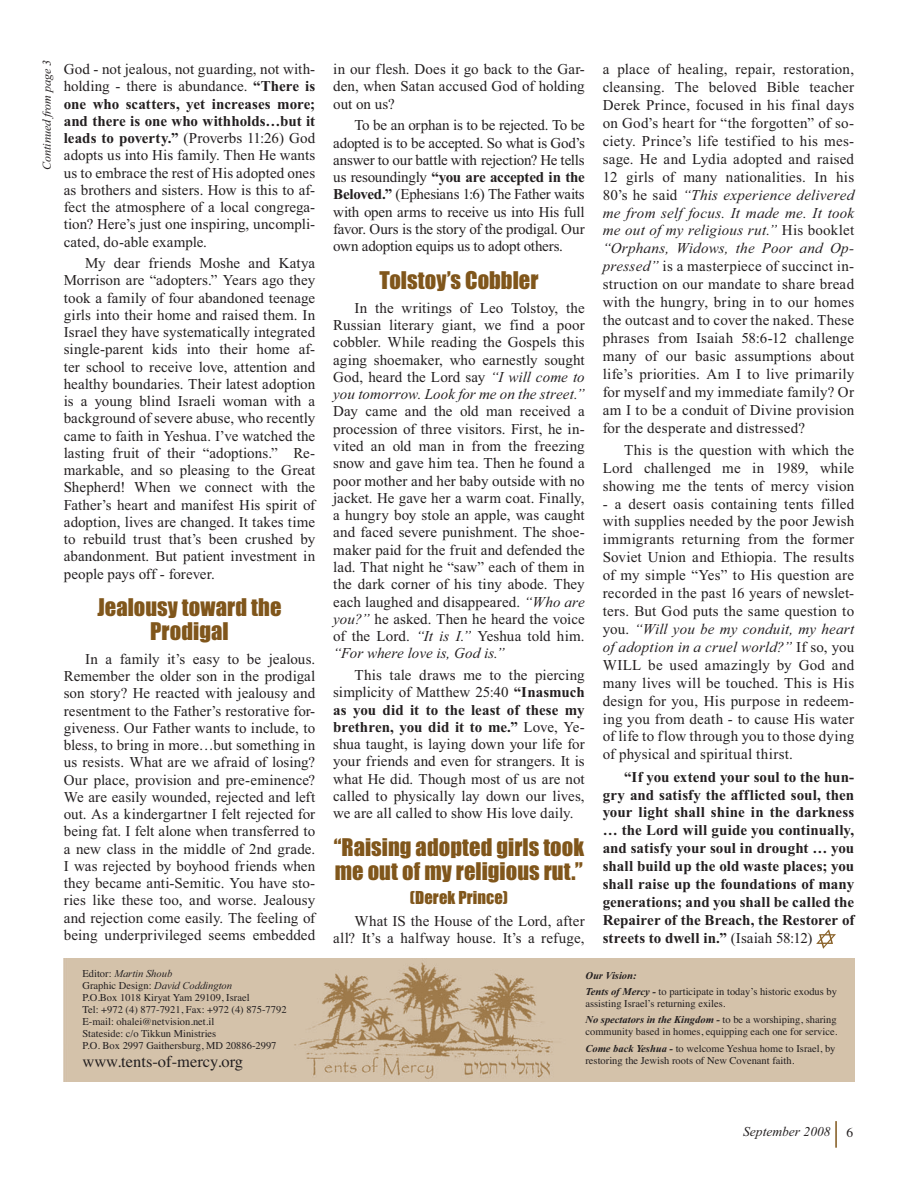
<style>
.page{position:relative;width:918px;height:1188px;background:#fff}
.page>*{position:absolute;margin:0;border:0;box-sizing:border-box;transform-origin:0 0}
.t1{font:22.5px/24px "Impact";color:#80561b;text-align:center}
.t2{font:16.5px "Times";color:#231f20}
.t3{font:16.5px "Impact";letter-spacing:.005em;color:#80561b}
.t4{font:15px/17.2px "Times New Roman";letter-spacing:.005em;color:#231f20;text-align:justify}
.t5{font:700 15px/17.9px "Times New Roman";color:#231f20;text-align:justify}
.t6{font:italic 13.5px "Times New Roman";color:#231f20}
.t7{font:italic 12px "Times New Roman";color:#231f20}
.t8{font:10.5px/12px "Times";color:#231f20}
.t9{font:italic 700 10.5px "Times New Roman";color:#231f20}
.t10{font:italic 10.5px/12px "Times New Roman";color:#231f20}
.s1{font-weight:700}
.s2{font-family:"Times";font-style:normal}
.s3{font-style:italic}
.s4{font-weight:400}
.s5{font-family:"Times New Roman";font-weight:700;font-style:italic}
.s6{font-family:"Times";font-weight:400;font-style:normal}
</style>
<div class="page">
<hr style="left:835px;top:1121px;width:2px;height:27px;background:#80561b">
<img style="left:64px;top:958px;width:791px;height:124px">
<svg style="left:816px;top:929px;width:20px;height:20px"></svg>
<p class="t7" style="left:42px;top:170px;width:112px;rotate:-90deg">Continued from page 3</p>
<p class="t4" style="left:64px;top:62px;width:253px">God - not jealous, not guarding, not with&shy;holding - there is abundance. <span class="s1">“There is one who scatters, yet increases more; and there is one who withholds…but it leads to poverty.”</span> (Proverbs 11:26) God adopts us into His family. Then He wants us to embrace the rest of His adopted ones as brothers and sisters. How is this to af&shy;fect the atmosphere of a local congrega&shy;tion? Here’s just one inspiring, uncompli&shy;cated, do-able example.</p>
<p class="t4" style="left:64px;top:256px;width:253px;text-indent:21px">My dear friends Moshe and Katya Morrison are “adopters.” Years ago they took a family of four abandoned teenage girls into their home and raised them. In Israel they have systematically integrated single-parent kids into their home af&shy;ter school to receive love, attention and healthy boundaries. Their latest adoption is a young blind Israeli woman with a background of severe abuse, who recently came to faith in Yeshua. I’ve watched the lasting fruit of their “adoptions.” Re&shy;markable, and so pleasing to the Great Shepherd! When we connect with the Father’s heart and manifest His spirit of adoption, lives are changed. It takes time to rebuild trust that’s been crushed by abandonment. But patient investment in people pays off - forever.</p>
<h1 class="t1" style="left:97px;top:597px;width:186px">Jealousy toward the<br>Prodigal</h1>
<p class="t4" style="left:64px;top:652px;width:253px;text-indent:21px">In a family it’s easy to be jealous.<br>Remember the older son in the prodigal son story? He reacted with jealousy and resentment to the Father’s restorative for&shy;giveness. Our Father wants to include, to bless, to bring in more…but something in us resists. What are we afraid of losing?<br>Our place, provision and pre-eminence?<br>We are easily wounded, rejected and left out. As a kindergartner I felt rejected for being fat. I felt alone when transferred to a new class in the middle of 2nd grade.<br>I was rejected by boyhood friends when they became anti-Semitic. You have sto&shy;ries like these too, and worse. Jealousy and rejection come easily. The feeling of being underprivileged seems embedded</p>
<p class="t10" style="left:82px;top:968px;width:151px"><span class="s2">Editor:</span> Martin Shoub<br><span class="s2">Graphic Design:</span> David Coddington</p>
<p class="t8" style="left:82px;top:992px;width:206px">P.O.Box 1018 Kiryat Yam 29109, Israel<br>Tel: +972 (4) 877-7921, Fax: +972 (4) 875-7792<br>E-mail: ohalei@netvision.net.il<br>Stateside: c/o Tikkun Ministries<br>P.O. Box 2997 Gaithersburg, MD 20886-2997</p>
<p class="t2" style="left:82px;top:1056px;width:162px">www.tents-of-mercy.org</p>
<p class="t4" style="left:333px;top:62px;width:253px">in our flesh. Does it go back to the Gar&shy;den, when Satan accused God of holding out on us?</p>
<p class="t4" style="left:333px;top:118px;width:253px;text-indent:21px">To be an orphan is to be rejected. To be adopted is to be accepted. So what is God’s answer to our battle with rejection? He tells us resoundingly <span class="s1">“you are accepted in the Beloved.”</span> (Ephesians 1:6) The Father waits with open arms to receive us into His full favor. Ours is the story of the prodigal. Our own adoption equips us to adopt others.</p>
<h1 class="t1" style="left:379px;top:269px;width:161px">Tolstoy’s Cobbler</h1>
<p class="t4" style="left:333px;top:300px;width:253px;text-indent:21px">In the writings of Leo Tolstoy, the Russian literary giant, we find a poor cobbler. While reading the Gospels this aging shoemaker, who earnestly sought God, heard the Lord say <span class="s3">“I will come to you tomorrow. Look for me on the street.”</span></p>
<p class="t4" style="left:333px;top:404px;width:253px">Day came and the old man received a procession of three visitors. First, he in&shy;vited an old man in from the freezing snow and gave him tea. Then he found a poor mother and her baby outside with no jacket. He gave her a warm coat. Finally, a hungry boy stole an apple, was caught and faced severe punishment. The shoe&shy;maker paid for the fruit and defended the lad. That night he “saw” each of them in the dark corner of his tiny abode. They each laughed and disappeared. <span class="s3">“Who are you?”</span> he asked. Then he heard the voice of the Lord. <span class="s3">“It is I.”</span> Yeshua told him. <span class="s3">“For where love is, God is.”</span></p>
<p class="t4" style="left:333px;top:668px;width:253px;text-indent:21px">This tale draws me to the piercing simplicity of Matthew 25:40 <span class="s1">“Inasmuch as you did it to the least of these my brethren, you did it to me.”</span> Love, Ye&shy;shua taught, is laying down your life for your friends and even for strangers. It is what He did. Though most of us are not called to physically lay down our lives, we are all called to show His love daily.</p>
<h1 class="t1" style="left:334px;top:836px;width:252px;text-align:left">“Raising adopted girls took me out of my religious rut.”</h1>
<p class="t3" style="left:410px;top:891px;width:100px">(Derek Prince)</p>
<p class="t4" style="left:333px;top:913px;width:253px;text-align:right">What IS the House of the Lord, after all? It’s a halfway house. It’s a refuge,</p>
<p class="t4" style="left:603px;top:62px;width:253px;line-height:17.9px">a place of healing, repair, restoration, cleansing. The beloved Bible teacher Derek Prince, focused in his final days on God’s heart for “the forgotten” of so&shy;ciety. Prince’s life testified to his mes&shy;sage. He and Lydia adopted and raised 12 girls of many nationalities. In his 80’s he said <span class="s3">“This experience delivered me from self focus. It made me. It took me out of my religious rut.”</span> His booklet <span class="s3">“Orphans, Widows, the Poor and Op&shy;pressed”</span> is a masterpiece of succinct in&shy;struction on our mandate to share bread with the hungry, bring in to our homes the outcast and to cover the naked. These phrases from Isaiah 58:6-12 challenge many of our basic assumptions about life’s priorities. Am I to live primarily for myself and my immediate family? Or am I to be a conduit of Divine provision for the desperate and distressed?</p>
<p class="t4" style="left:603px;top:442px;width:253px;line-height:17.9px;text-indent:21px">This is the question with which the Lord challenged me in 1989, while showing me the tents of mercy vision</p>
<p class="t4" style="left:603px;top:496px;width:253px;line-height:17.9px">- a desert oasis containing tents filled with supplies needed by the poor Jewish immigrants returning from the former Soviet Union and Ethiopia. The results of my simple “Yes” to His question are recorded in the past 16 years of newslet&shy;ters. But God puts the same question to you. <span class="s3">“Will you be my conduit, my heart of adoption in a cruel world?”</span> If so, you WILL be used amazingly by God and many lives will be touched. This is His design for you, His purpose in redeem&shy;ing you from death - to cause His water of life to flow through you to those dying of physical and spiritual thirst.</p>
<p class="t5" style="left:603px;top:769px;width:253px;text-indent:21px">“If you extend your soul to the hun&shy;gry and satisfy the afflicted soul, then your light shall shine in the darkness … the Lord will guide you continually, and satisfy your soul in drought … you shall build up the old waste places; you shall raise up the foundations of many generations; and you shall be called the Repairer of the Breach, the Restorer of streets to dwell in.” <span class="s4">(Isaiah 58:12)</span></p>
<p class="t9" style="left:585px;top:972px;width:53px">Our Vision:</p>
<p class="t8" style="left:585px;top:987px;width:253px"><span class="s5">Tents of Mercy -</span> to participate in today’s historic exodus by assisting Israel’s returning exiles.</p>
<p class="t9" style="left:585px;top:1016px;width:253px">No spectators in the Kingdom - <span class="s6">to be a worshiping, sharing</span></p>
<p class="t8" style="left:585px;top:1025px;width:253px;line-height:16.2px">community based in homes, equipping each one for service.<br><span class="s5">Come back Yeshua -</span> to welcome Yeshua home to Israel, by</p>
<p class="t8" style="left:585px;top:1055px;width:210px">restoring the Jewish roots of New Covenant faith.</p>
<p class="t6" style="left:743px;top:1127px;width:111px">September 2008 <span class="s2">6</span></p>
</div>
